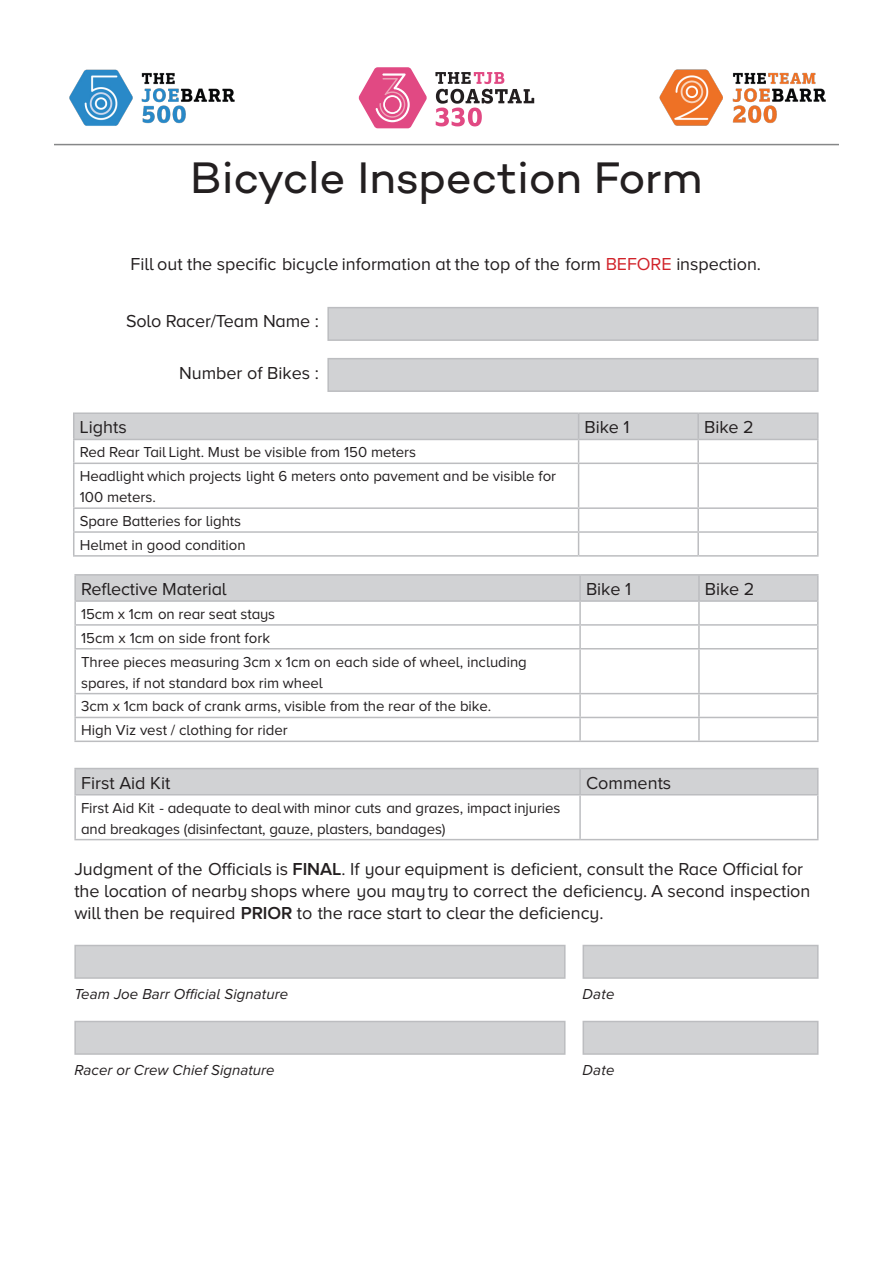
<style>
.page{position:relative;width:893px;height:1263px;background:#fff}
.page>*{position:absolute;margin:0;border:0;box-sizing:border-box;transform-origin:0 0}
.t1{font:45px "Campton";letter-spacing:-.005em;color:#231f20}
.t2{font:18px/21.6px "Proxima Nova A";letter-spacing:-.005em;color:#231f20}
.t3{font:15px/23.9px "Proxima Nova A";letter-spacing:-.005em;color:#231f20}
.t4{font:italic 15px "Proxima Nova A";letter-spacing:.005em;color:#231f20}
.s1{color:#d1232a}
.s2{font-family:"Proxima Nova";font-weight:600}
</style>
<div class="page">
<img style="left:69px;top:69px;width:166px;height:57px">
<img style="left:659px;top:69px;width:167px;height:57px">
<hr style="left:54px;top:144px;width:785px;height:1px;background:#868788">
<div style="left:327px;top:307px;width:492px;height:34px;background:#d1d2d4;border:2px solid #bcbdc0"></div>
<div style="left:327px;top:358px;width:492px;height:34px;background:#d1d2d4;border:2px solid #bcbdc0"></div>
<hr style="left:73px;top:412px;width:506px;height:2px;background:#bcbdc0">
<hr style="left:579px;top:412px;width:119px;height:2px;background:#bcbdc0">
<hr style="left:698px;top:412px;width:121px;height:2px;background:#bcbdc0">
<hr style="left:817px;top:414px;width:2px;height:25px;background:#bcbdc0">
<hr style="left:698px;top:439px;width:121px;height:1px;background:#bcbdc0">
<hr style="left:73px;top:463px;width:506px;height:1px;background:#bcbdc0">
<hr style="left:579px;top:463px;width:119px;height:1px;background:#bcbdc0">
<hr style="left:578px;top:464px;width:1px;height:43px;background:#bcbdc0">
<hr style="left:698px;top:463px;width:121px;height:1px;background:#bcbdc0">
<hr style="left:73px;top:507px;width:506px;height:2px;background:#bcbdc0">
<hr style="left:579px;top:507px;width:119px;height:2px;background:#bcbdc0">
<hr style="left:698px;top:507px;width:121px;height:2px;background:#bcbdc0">
<hr style="left:73px;top:531px;width:506px;height:2px;background:#bcbdc0">
<hr style="left:579px;top:531px;width:119px;height:2px;background:#bcbdc0">
<svg style="left:578px;top:509px;width:1px;height:46px"></svg>
<hr style="left:698px;top:531px;width:121px;height:2px;background:#bcbdc0">
<svg style="left:73px;top:414px;width:744px;height:49px"></svg>
<hr style="left:697px;top:440px;width:2px;height:23px;background:#bcbdc0">
<hr style="left:817px;top:440px;width:2px;height:23px;background:#bcbdc0">
<hr style="left:73px;top:464px;width:1px;height:43px;background:#bcbdc0">
<hr style="left:697px;top:464px;width:2px;height:43px;background:#bcbdc0">
<hr style="left:817px;top:464px;width:2px;height:43px;background:#bcbdc0">
<hr style="left:697px;top:509px;width:2px;height:22px;background:#bcbdc0">
<hr style="left:817px;top:509px;width:2px;height:22px;background:#bcbdc0">
<svg style="left:73px;top:509px;width:1px;height:46px"></svg>
<hr style="left:697px;top:533px;width:2px;height:22px;background:#bcbdc0">
<hr style="left:817px;top:533px;width:2px;height:22px;background:#bcbdc0">
<hr style="left:73px;top:555px;width:506px;height:2px;background:#bcbdc0">
<hr style="left:579px;top:555px;width:119px;height:2px;background:#bcbdc0">
<hr style="left:698px;top:555px;width:121px;height:2px;background:#bcbdc0">
<div style="left:76px;top:576px;width:741px;height:24px;background:#d1d2d4"></div>
<hr style="left:74px;top:574px;width:506px;height:2px;background:#bcbdc0">
<hr style="left:74px;top:576px;width:2px;height:24px;background:#bcbdc0">
<hr style="left:580px;top:574px;width:119px;height:2px;background:#bcbdc0">
<hr style="left:579px;top:576px;width:2px;height:24px;background:#bcbdc0">
<hr style="left:699px;top:574px;width:120px;height:2px;background:#bcbdc0">
<hr style="left:698px;top:576px;width:2px;height:24px;background:#bcbdc0">
<hr style="left:817px;top:576px;width:2px;height:24px;background:#bcbdc0">
<hr style="left:74px;top:600px;width:506px;height:2px;background:#bcbdc0">
<hr style="left:580px;top:600px;width:119px;height:2px;background:#bcbdc0">
<hr style="left:579px;top:602px;width:2px;height:22px;background:#bcbdc0">
<hr style="left:699px;top:600px;width:120px;height:2px;background:#bcbdc0">
<hr style="left:74px;top:624px;width:506px;height:2px;background:#bcbdc0">
<hr style="left:580px;top:624px;width:119px;height:2px;background:#bcbdc0">
<hr style="left:579px;top:626px;width:2px;height:22px;background:#bcbdc0">
<hr style="left:699px;top:624px;width:120px;height:2px;background:#bcbdc0">
<hr style="left:74px;top:648px;width:506px;height:1px;background:#bcbdc0">
<hr style="left:580px;top:648px;width:119px;height:1px;background:#bcbdc0">
<hr style="left:579px;top:649px;width:2px;height:44px;background:#bcbdc0">
<hr style="left:699px;top:648px;width:120px;height:1px;background:#bcbdc0">
<hr style="left:74px;top:693px;width:506px;height:1px;background:#bcbdc0">
<hr style="left:580px;top:693px;width:119px;height:1px;background:#bcbdc0">
<hr style="left:579px;top:694px;width:2px;height:23px;background:#bcbdc0">
<hr style="left:699px;top:693px;width:120px;height:1px;background:#bcbdc0">
<hr style="left:74px;top:717px;width:506px;height:1px;background:#bcbdc0">
<hr style="left:580px;top:717px;width:119px;height:1px;background:#bcbdc0">
<hr style="left:579px;top:718px;width:2px;height:22px;background:#bcbdc0">
<hr style="left:699px;top:717px;width:120px;height:1px;background:#bcbdc0">
<hr style="left:74px;top:602px;width:2px;height:22px;background:#bcbdc0">
<hr style="left:698px;top:602px;width:2px;height:22px;background:#bcbdc0">
<hr style="left:817px;top:602px;width:2px;height:22px;background:#bcbdc0">
<hr style="left:74px;top:626px;width:2px;height:22px;background:#bcbdc0">
<hr style="left:698px;top:626px;width:2px;height:22px;background:#bcbdc0">
<hr style="left:817px;top:626px;width:2px;height:22px;background:#bcbdc0">
<hr style="left:74px;top:649px;width:2px;height:44px;background:#bcbdc0">
<hr style="left:698px;top:649px;width:2px;height:44px;background:#bcbdc0">
<hr style="left:817px;top:649px;width:2px;height:44px;background:#bcbdc0">
<hr style="left:74px;top:694px;width:2px;height:23px;background:#bcbdc0">
<hr style="left:698px;top:694px;width:2px;height:23px;background:#bcbdc0">
<hr style="left:817px;top:694px;width:2px;height:23px;background:#bcbdc0">
<hr style="left:74px;top:718px;width:2px;height:22px;background:#bcbdc0">
<hr style="left:698px;top:718px;width:2px;height:22px;background:#bcbdc0">
<hr style="left:817px;top:718px;width:2px;height:22px;background:#bcbdc0">
<hr style="left:74px;top:740px;width:506px;height:2px;background:#bcbdc0">
<hr style="left:580px;top:740px;width:119px;height:2px;background:#bcbdc0">
<hr style="left:699px;top:740px;width:120px;height:2px;background:#bcbdc0">
<div style="left:74px;top:945px;width:492px;height:34px;background:#d1d2d4;border:2px solid #bcbdc0"></div>
<div style="left:583px;top:945px;width:236px;height:34px;background:#d1d2d4;border:2px solid #bcbdc0"></div>
<div style="left:74px;top:1021px;width:491px;height:34px;background:#d1d2d4;border:2px solid #bcbdc0"></div>
<div style="left:582px;top:1021px;width:236px;height:34px;background:#d1d2d4;border:2px solid #bcbdc0"></div>
<hr style="left:74px;top:768px;width:506px;height:1px;background:#bcbdc0">
<hr style="left:74px;top:769px;width:2px;height:25px;background:#bcbdc0">
<div style="left:76px;top:768px;width:742px;height:26px;background:#d1d2d4"></div>
<hr style="left:74px;top:794px;width:506px;height:1px;background:#bcbdc0">
<hr style="left:580px;top:794px;width:238px;height:1px;background:#bcbdc0">
<hr style="left:579px;top:795px;width:2px;height:44px;background:#bcbdc0">
<hr style="left:74px;top:839px;width:506px;height:1px;background:#bcbdc0">
<hr style="left:580px;top:839px;width:238px;height:1px;background:#bcbdc0">
<hr style="left:74px;top:795px;width:2px;height:44px;background:#bcbdc0">
<hr style="left:817px;top:795px;width:1px;height:44px;background:#bcbdc0">
<svg style="left:359px;top:67px;width:68px;height:61px"></svg>
<svg style="left:435px;top:72px;width:99px;height:54px"></svg>
<h1 class="t1" style="left:190px;top:157px;width:514px">Bicycle Inspection Form</h1>
<p class="t2" style="left:131px;top:254px;width:632px">Fill out the specific bicycle information at the top of the form <span class="s1">BEFORE</span> inspection.</p>
<p class="t2" style="left:126px;top:311px;width:194px">Solo Racer/Team Name :</p>
<p class="t2" style="left:179px;top:362px;width:141px">Number of Bikes :</p>
<p class="t2" style="left:80px;top:417px;width:49px">Lights</p>
<p class="t2" style="left:585px;top:417px;width:47px">Bike 1</p>
<p class="t2" style="left:704px;top:417px;width:51px">Bike 2</p>
<p class="t3" style="left:80px;top:441px;width:478px">Red Rear Tail Light. Must be visible from 150 meters<br>Headlight which projects light 6 meters onto pavement and be visible for</p>
<p class="t3" style="left:80px;top:486px;width:168px">100 meters.<br>Spare Batteries for lights<br>Helmet in good condition</p>
<p class="t2" style="left:81px;top:579px;width:147px">Reflective Material</p>
<p class="t2" style="left:586px;top:579px;width:47px">Bike 1</p>
<p class="t2" style="left:705px;top:579px;width:51px">Bike 2</p>
<p class="t3" style="left:81px;top:603px;width:447px">15cm x 1cm on rear seat stays<br>15cm x 1cm on side front fork<br>Three pieces measuring 3cm x 1cm on each side of wheel, including</p>
<p class="t3" style="left:81px;top:671px;width:412px">spares, if not standard box rim wheel<br>3cm x 1cm back of crank arms, visible from the rear of the bike.<br>High Viz vest / clothing for rider</p>
<p class="t2" style="left:81px;top:773px;width:91px">First Aid Kit</p>
<p class="t2" style="left:586px;top:773px;width:87px">Comments</p>
<p class="t3" style="left:81px;top:798px;width:481px;line-height:21px">First Aid Kit - adequate to deal with minor cuts and grazes, impact injuries and breakages (disinfectant, gauze, plasters, bandages)</p>
<p class="t2" style="left:74px;top:859px;width:737px">Judgment of the Officials is <span class="s2">FINAL</span>. If your equipment is deficient, consult the Race Official for the location of nearby shops where you maytry to correct the deficiency. A second inspection will then be required <span class="s2">PRIOR</span> to the race start to clear the deficiency.</p>
<p class="t4" style="left:74px;top:987px;width:215px">Team Joe Barr Official Signature</p>
<p class="t4" style="left:583px;top:987px;width:33px">Date</p>
<p class="t4" style="left:74px;top:1063px;width:202px">Racer or Crew Chief Signature</p>
<p class="t4" style="left:582px;top:1063px;width:33px">Date</p>
</div>
